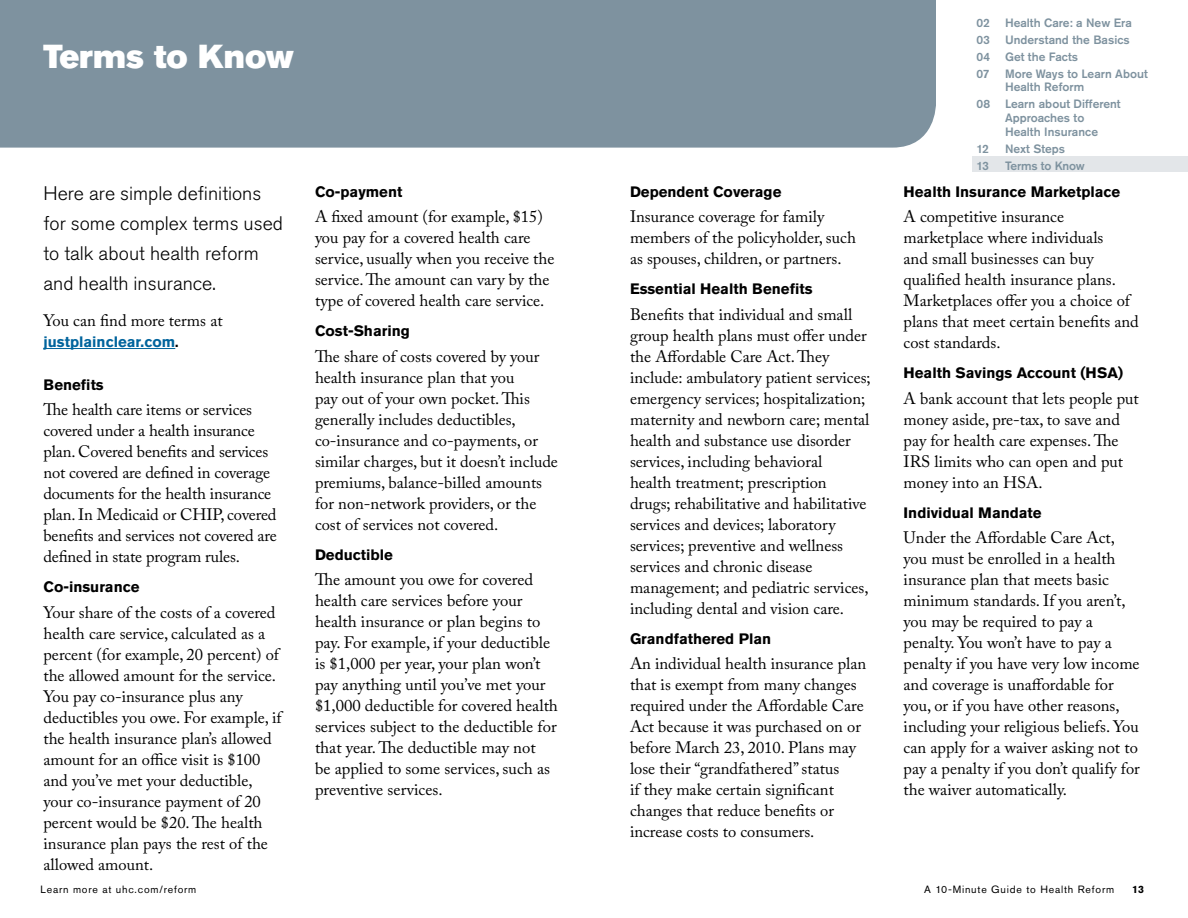
<style>
.page{position:relative;width:1188px;height:918px;background:#fff}
.page>*{position:absolute;margin:0;border:0;box-sizing:border-box;transform-origin:0 0}
.t1{font:33px "Akzidenz Grotesk Std Super";color:#fff}
.t2{font:300 19.5px/30px "Akzidenz Grotesk Std";color:#000}
.t3{font:16.5px/21px "Adobe Caslon Pro";color:#000}
.t4{font:700 15px "Akzidenz Grotesk Std";color:#000}
.t5{font:700 15px "Akzidenz Grotesk Std";color:#00649d}
.t6{font:500 12px/16.8px "Akzidenz Grotesk Std";color:#7e929f}
.t7{font:10.5px "Akzidenz Grotesk Std";letter-spacing:.075em;color:#000}
.t8{font:700 10.5px "Akzidenz Grotesk Std";color:#000}
.s1{font-size:13.5px;color:#000}
</style>
<div class="page">
<div style="left:0;top:0;width:936px;height:148px;background:#7e929f"></div>
<div style="left:972px;top:157px;width:216px;height:15px;background:#e3e6e9"></div>
<hr style="left:44px;top:348px;width:131px;height:1px;background:#00649d">
<h1 class="t1" style="left:44px;top:38px;width:252px">Terms to Know</h1>
<p class="t2" style="left:44px;top:179px;width:241px">Here are simple definitions for some complex terms used to talk about health reform and health insurance.</p>
<p class="t3" style="left:44px;top:310px;width:181px">You can find more terms at</p>
<p class="t5" style="left:44px;top:333px;width:137px">justplainclear.com<span class="s1">.</span></p>
<p class="t4" style="left:44px;top:376px;width:62px">Benefits</p>
<p class="t3" style="left:44px;top:399px;width:235px">The health care items or services covered under a health insurance plan. Covered benefits and services not covered are defined in coverage documents for the health insurance plan. In Medicaid or CHIP, covered benefits and services not covered are defined in state program rules.</p>
<p class="t4" style="left:44px;top:578px;width:98px">Co-insurance</p>
<p class="t3" style="left:44px;top:602px;width:240px">Your share of the costs of a covered health care service, calculated as a percent (for example, 20 percent) of the allowed amount for the service.<br>You pay co-insurance plus any deductibles you owe. For example, if the health insurance plan’s allowed amount for an office visit is $100 and you’ve met your deductible, your co-insurance payment of 20 percent would be $20. The health insurance plan pays the rest of the allowed amount.</p>
<p class="t4" style="left:315px;top:183px;width:89px">Co-payment</p>
<p class="t3" style="left:315px;top:206px;width:241px">A fixed amount (for example, $15) you pay for a covered health care service, usually when you receive the service. The amount can vary by the type of covered health care service.</p>
<p class="t4" style="left:315px;top:322px;width:96px">Cost-Sharing</p>
<p class="t3" style="left:315px;top:345px;width:245px">The share of costs covered by your health insurance plan that you<br>pay out of your own pocket. This generally includes deductibles, co-insurance and co-payments, or similar charges, but it doesn’t include premiums, balance-billed amounts for non-network providers, or the cost of services not covered.</p>
<p class="t4" style="left:315px;top:546px;width:80px">Deductible</p>
<p class="t3" style="left:315px;top:569px;width:244px">The amount you owe for covered health care services before your health insurance or plan begins to pay. For example, if your deductible is $1,000 per year, your plan won’t pay anything until you’ve met your $1,000 deductible for covered health services subject to the deductible for that year. The deductible may not<br>be applied to some services, such as preventive services.</p>
<p class="t4" style="left:630px;top:183px;width:153px">Dependent Coverage</p>
<p class="t3" style="left:630px;top:206px;width:227px">Insurance coverage for family members of the policyholder, such as spouses, children, or partners.</p>
<p class="t4" style="left:630px;top:280px;width:184px">Essential Health Benefits</p>
<p class="t3" style="left:630px;top:303px;width:242px">Benefits that individual and small group health plans must offer under the Affordable Care Act. They include: ambulatory patient services; emergency services; hospitalization; maternity and newborn care; mental health and substance use disorder services, including behavioral<br>health treatment; prescription drugs; rehabilitative and habilitative services and devices; laboratory services; preventive and wellness services and chronic disease management; and pediatric services, including dental and vision care.</p>
<p class="t4" style="left:630px;top:630px;width:143px">Grandfathered Plan</p>
<p class="t3" style="left:630px;top:653px;width:238px">An individual health insurance plan that is exempt from many changes required under the Affordable Care Act because it was purchased on or before March 23, 2010. Plans may lose their “grandfathered” status<br>if they make certain significant changes that reduce benefits or increase costs to consumers.</p>
<p class="t6" style="left:976px;top:14px;width:15px;text-align:justify">02<br>03<br>04<br>07</p>
<p class="t6" style="left:976px;top:96px;width:15px">08</p>
<p class="t6" style="left:976px;top:140px;width:14px">12<br>13</p>
<p class="t6" style="left:1005px;top:14px;width:145px">Health Care: a New Era<br>Understand the Basics<br>Get the Facts<br>More Ways to Learn About</p>
<p class="t6" style="left:1005px;top:79px;width:117px">Health Reform<br>Learn about Different</p>
<p class="t6" style="left:1005px;top:111px;width:95px;line-height:13.8px">Approaches to<br>Health Insurance</p>
<p class="t6" style="left:1005px;top:140px;width:81px">Next Steps<br>Terms to Know</p>
<p class="t4" style="left:904px;top:183px;width:218px">Health Insurance Marketplace</p>
<p class="t3" style="left:904px;top:206px;width:237px">A competitive insurance marketplace where individuals<br>and small businesses can buy qualified health insurance plans.<br>Marketplaces offer you a choice of plans that meet certain benefits and cost standards.</p>
<p class="t4" style="left:904px;top:364px;width:221px">Health Savings Account (HSA)</p>
<p class="t3" style="left:904px;top:387px;width:237px">A bank account that lets people put money aside, pre-tax, to save and pay for health care expenses. The<br>IRS limits who can open and put money into an HSA.</p>
<p class="t4" style="left:904px;top:504px;width:140px">Individual Mandate</p>
<p class="t3" style="left:904px;top:527px;width:238px">Under the Affordable Care Act, you must be enrolled in a health insurance plan that meets basic minimum standards. If you aren’t, you may be required to pay a penalty. You won’t have to pay a penalty if you have very low income and coverage is unaffordable for you, or if you have other reasons, including your religious beliefs. You can apply for a waiver asking not to pay a penalty if you don’t qualify for the waiver automatically.</p>
<p class="t7" style="left:40px;top:884px;width:157px">Learn more at uhc.com/reform</p>
<p class="t7" style="left:924px;top:884px;width:192px">A 10-Minute Guide to Health Reform</p>
<p class="t8" style="left:1132px;top:884px;width:14px">13</p>
</div>
